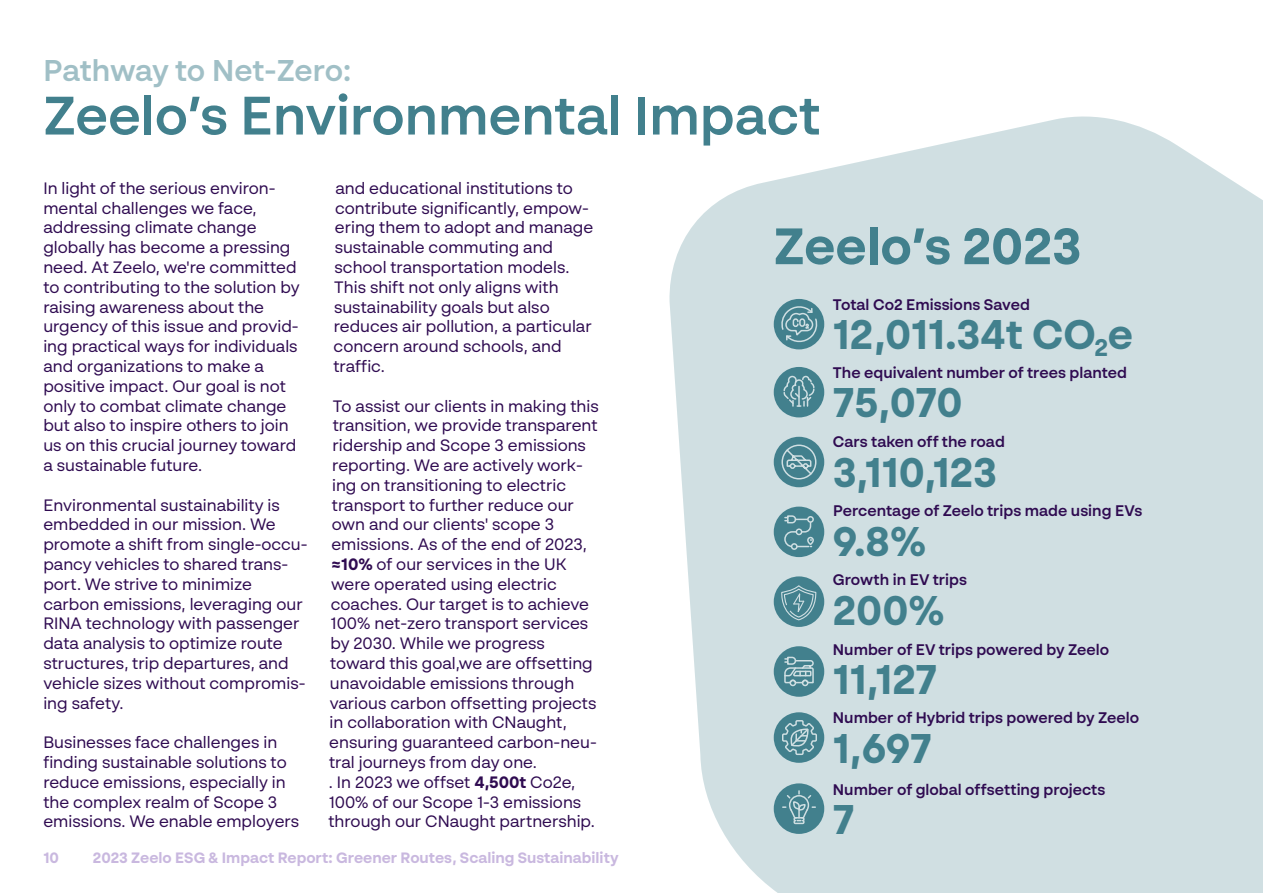
<style>
.page{position:relative;width:1263px;height:893px;background:#fff}
.page>*{position:absolute;margin:0;border:0;box-sizing:border-box;transform-origin:0 0}
.t1{font:600 54px "BR Sonoma";color:#42808d}
.t2{font:700 51px "BR Sonoma";color:#42808d}
.t3{font:700 41.4px/69px "BR Sonoma";color:#42808d}
.t4{font:600 30px "BR Sonoma";letter-spacing:-.005em;color:rgb(66 128 141/.5)}
.t5{font:16.5px/19.8px "BR Sonoma";color:#2f0b51}
.t6{font:600 15.3px "BR Sonoma";color:#2f0b51}
.t7{font:700 15px "BR Sonoma";color:#c9b8df}
.s1{font-weight:700}
</style>
<div class="page">
<svg style="left:669px;top:116px;width:594px;height:777px;background:#d4e1e4"></svg>
<div style="left:773px;top:299px;width:51px;height:50px;background:#42808d;border-radius:50%"></div>
<div style="left:773px;top:367px;width:51px;height:50px;background:#42808d;border-radius:50%"></div>
<div style="left:773px;top:437px;width:51px;height:50px;background:#42808d;border-radius:50%"></div>
<div style="left:773px;top:506px;width:51px;height:51px;background:#42808d;border-radius:50%"></div>
<div style="left:773px;top:576px;width:51px;height:51px;background:#42808d;border-radius:50%"></div>
<div style="left:773px;top:646px;width:51px;height:51px;background:#42808d;border-radius:50%"></div>
<div style="left:773px;top:712px;width:51px;height:51px;background:#42808d;border-radius:50%"></div>
<svg style="left:784px;top:657px;width:29px;height:29px"></svg>
<div style="left:791px;top:543px;width:6px;height:7px;border:2px solid #fff;border-radius:50%"></div>
<svg style="left:784px;top:515px;width:30px;height:34px"></svg>
<svg style="left:783px;top:376px;width:31px;height:31px"></svg>
<svg style="left:781px;top:585px;width:35px;height:35px"></svg>
<svg style="left:781px;top:306px;width:36px;height:36px"></svg>
<svg style="left:781px;top:444px;width:35px;height:35px"></svg>
<svg style="left:782px;top:720px;width:35px;height:35px"></svg>
<div style="left:773px;top:783px;width:51px;height:51px;background:#42808d;border-radius:50%"></div>
<div style="left:793px;top:820px;width:11px;height:4px;border:2px solid #fff"></div>
<svg style="left:783px;top:790px;width:32px;height:31px"></svg>
<h3 class="t4" style="left:43px;top:52px;width:309px">Pathway to Net-Zero:</h3>
<h1 class="t1" style="left:43px;top:82px;width:779px">Zeelo’s Environmental Impact</h1>
<p class="t5" style="left:43px;top:178px;width:258px">In light of the serious environ&shy;mental challenges we face, addressing climate change globally has become a pressing need. At Zeelo, we're committed to contributing to the solution by raising awareness about the urgency of this issue and provid&shy;ing practical ways for individuals and organizations to make a positive impact. Our goal is not only to combat climate change but also to inspire others to join us on this crucial journey toward a sustainable future.</p>
<p class="t5" style="left:43px;top:494px;width:266px">Environmental sustainability is embedded in our mission. We promote a shift from single-occu&shy;pancy vehicles to shared trans&shy;port. We strive to minimize carbon emissions, leveraging our<br>RINA technology with passenger data analysis to optimize route structures, trip departures, and vehicle sizes without compromis&shy;ing safety.</p>
<p class="t5" style="left:43px;top:732px;width:257px">Businesses face challenges in finding sustainable solutions to reduce emissions, especially in the complex realm of Scope 3 emissions. We enable employers</p>
<p class="t5" style="left:333px;top:178px;width:261px">and educational institutions to contribute significantly, empow&shy;ering them to adopt and manage sustainable commuting and school transportation models.<br>This shift not only aligns with sustainability goals but also reduces air pollution, a particular concern around schools, and traffic.</p>
<p class="t5" style="left:328px;top:395px;width:272px">To assist our clients in making this transition, we provide transparent ridership and Scope 3 emissions reporting. We are actively work&shy;ing on transitioning to electric transport to further reduce our own and our clients' scope 3 emissions. As of the end of 2023, <span class="s1">≈10%</span> of our services in the UK were operated using electric coaches. Our target is to achieve<br>100% net-zero transport services by 2030. While we progress toward this goal,we are offsetting unavoidable emissions through various carbon offsetting projects in collaboration with CNaught, ensuring guaranteed carbon-neu&shy;tral journeys from day one.<br>. In 2023 we offset <span class="s1">4,500t</span> Co2e,<br>100% of our Scope 1-3 emissions through our CNaught partnership.</p>
<h2 class="t2" style="left:773px;top:214px;width:309px">Zeelo’s 2023</h2>
<p class="t6" style="left:833px;top:295px;width:198px">Total Co2 Emissions Saved</p>
<h3 class="t3" style="left:833px;top:300px;width:302px">12,011.34t CO<sub>2</sub>e</h3>
<p class="t6" style="left:833px;top:363px;width:295px">The equivalent number of trees planted</p>
<h3 class="t3" style="left:833px;top:368px;width:166px">75,070<br>3,110,123<br>9.8%<br>200%<br>11,127<br>1,697</h3>
<p class="t6" style="left:833px;top:432px;width:173px">Cars taken off the road</p>
<p class="t6" style="left:833px;top:501px;width:311px">Percentage of Zeelo trips made using EVs</p>
<p class="t6" style="left:833px;top:570px;width:135px">Growth in EV trips</p>
<p class="t6" style="left:833px;top:640px;width:278px">Number of EV trips powered by Zeelo</p>
<p class="t6" style="left:833px;top:708px;width:308px">Number of Hybrid trips powered by Zeelo</p>
<p class="t6" style="left:833px;top:779px;width:274px">Number of global offsetting projects</p>
<h3 class="t3" style="left:833px;top:784px;width:23px">7</h3>
<p class="t7" style="left:43px;top:848px;width:17px">10</p>
<p class="t7" style="left:93px;top:848px;width:527px">2023 Zeelo ESG &amp; Impact Report: Greener Routes, Scaling Sustainability</p>
</div>
